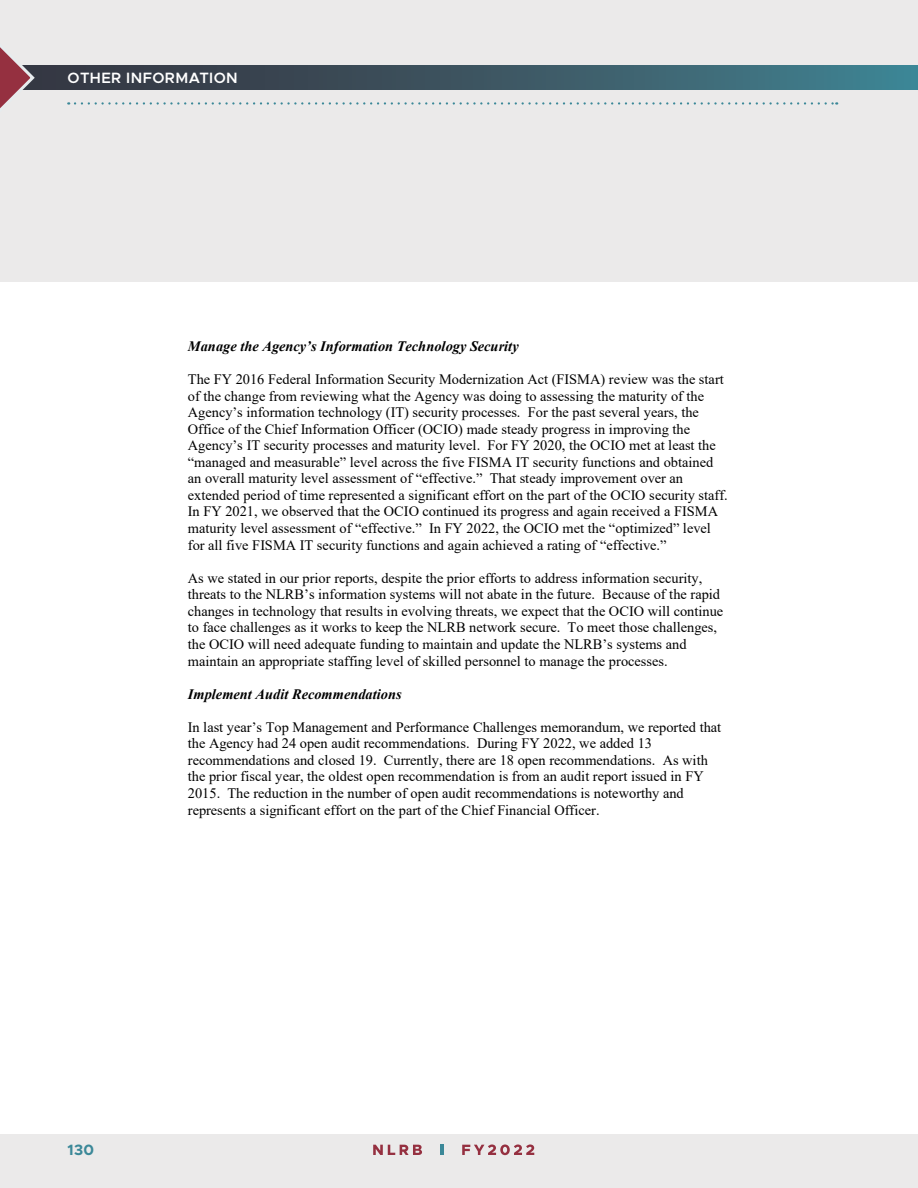
<style>
.page{position:relative;width:918px;height:1188px;background:#fff}
.page>*{position:absolute;margin:0;border:0;box-sizing:border-box;transform-origin:0 0}
.t1{font:600 15px "Metropolis";letter-spacing:.025em;color:#fff}
.t2{font:700 15px "Metropolis";color:#3b8898}
.t3{font:14.4px/16.5px "Times New Roman";color:#000}
.t4{font:italic 700 14.4px "Times New Roman";color:#000}
</style>
<div class="page">
<div style="left:0;top:0;width:918px;height:282px;background:#ebeaea"></div>
<div style="left:0;top:1134px;width:918px;height:54px;background:#ebeaea"></div>
<div style="left:0;top:66px;width:918px;height:24px;background:linear-gradient(to right,#362d38,#41808f)"></div>
<svg style="left:75px;top:102px;width:762px;height:3px"></svg>
<svg style="left:0;top:47px;width:37px;height:61px"></svg>
<svg style="left:462px;top:1144px;width:72px;height:11px"></svg>
<svg style="left:440px;top:1145px;width:3px;height:10px"></svg>
<svg style="left:373px;top:1145px;width:49px;height:10px"></svg>
<p class="t1" style="left:68px;top:68px;width:172px">OTHER INFORMATION</p>
<p class="t4" style="left:188px;top:336px;width:332px">Manage the Agency’s Information Technology Security</p>
<p class="t3" style="left:188px;top:370px;width:541px">The FY 2016 Federal Information Security Modernization Act (FISMA) review was the start of the change from reviewing what the Agency was doing to assessing the maturity of the Agency’s information technology (IT) security processes. For the past several years, the Office of the Chief Information Officer (OCIO) made steady progress in improving the Agency’s IT security processes and maturity level. For FY 2020, the OCIO met at least the “managed and measurable” level across the five FISMA IT security functions and obtained an overall maturity level assessment of “effective.” That steady improvement over an extended period of time represented a significant effort on the part of the OCIO security staff.<br>In FY 2021, we observed that the OCIO continued its progress and again received a FISMA maturity level assessment of “effective.” In FY 2022, the OCIO met the “optimized” level for all five FISMA IT security functions and again achieved a rating of “effective.”</p>
<p class="t3" style="left:188px;top:569px;width:537px">As we stated in our prior reports, despite the prior efforts to address information security, threats to the NLRB’s information systems will not abate in the future. Because of the rapid changes in technology that results in evolving threats, we expect that the OCIO will continue to face challenges as it works to keep the NLRB network secure. To meet those challenges, the OCIO will need adequate funding to maintain and update the NLRB’s systems and maintain an appropriate staffing level of skilled personnel to manage the processes.</p>
<p class="t4" style="left:188px;top:684px;width:215px">Implement Audit Recommendations</p>
<p class="t3" style="left:188px;top:718px;width:535px">In last year’s Top Management and Performance Challenges memorandum, we reported that the Agency had 24 open audit recommendations. During FY 2022, we added 13 recommendations and closed 19. Currently, there are 18 open recommendations. As with the prior fiscal year, the oldest open recommendation is from an audit report issued in FY 2015. The reduction in the number of open audit recommendations is noteworthy and represents a significant effort on the part of the Chief Financial Officer.</p>
<p class="t2" style="left:68px;top:1140px;width:28px">130</p>
</div>
